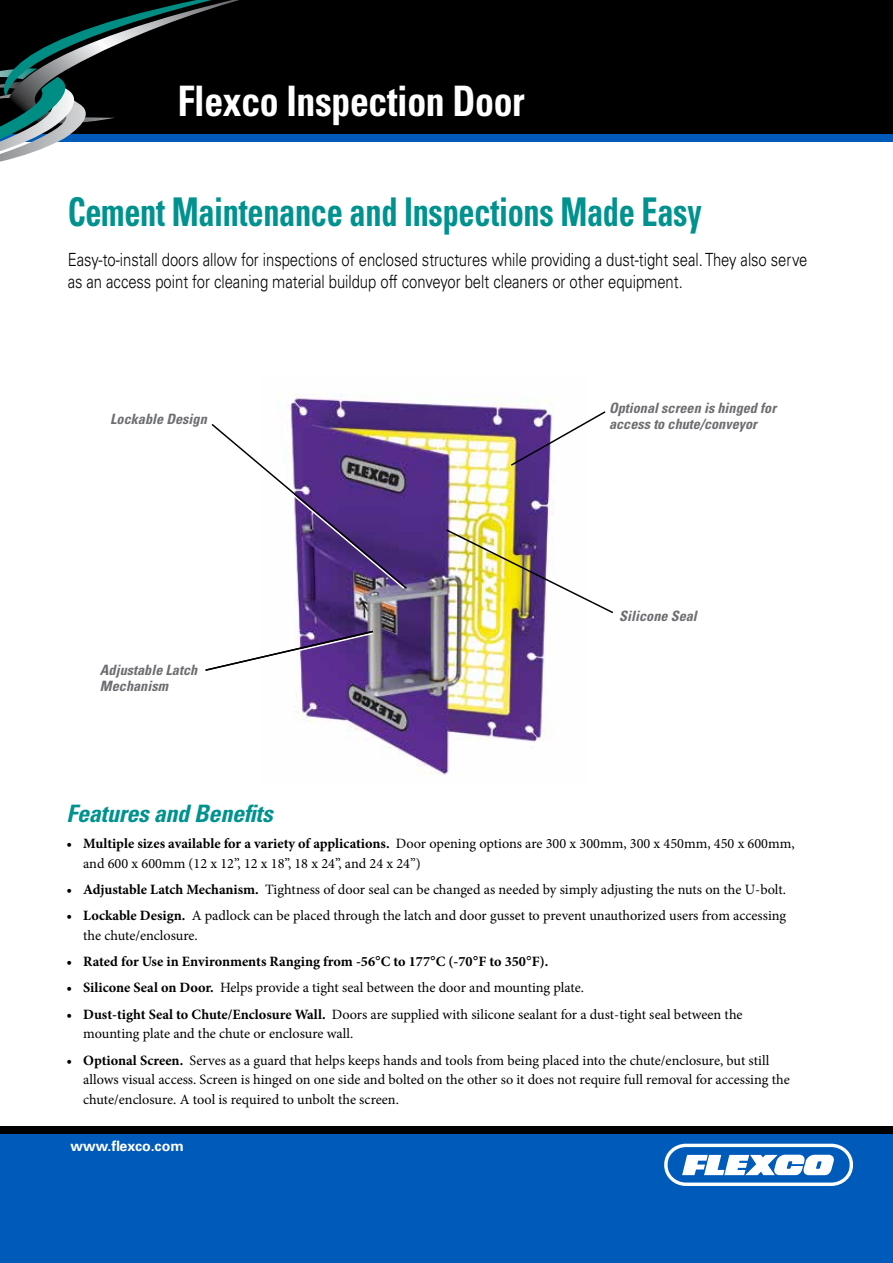
<style>
.page{position:relative;width:893px;height:1263px;background:#fff}
.page>*{position:absolute;margin:0;border:0;box-sizing:border-box;transform-origin:0 0}
.t1{font:700 condensed 42px "Univers LT Std";letter-spacing:-.01em;color:#fff;scale:.9 1}
.t2{font:700 condensed 39.6px "Univers LT Std";letter-spacing:-.01em;color:#00928f;scale:.82 1}
.t3{font:italic 700 condensed 24px "Univers LT Std";letter-spacing:-.01em;color:#00928f}
.t4{font:300 18.15px/22.5px "Univers LT Std";letter-spacing:-.005em;color:#000;scale:.82 1}
.t5{font:14.25px/19.5px "Minion Pro";color:#000}
.t6{font:italic 700 condensed 14.25px/16.5px "Univers LT Std";color:#6d6e71}
.t7{font:700 14.25px "Minion Pro";color:#000}
.t8{font:700 14.25px "Univers LT Std";color:#fff}
.s1{font-weight:700}
.s2{font-family:"Univers LT Std";font-weight:400;font-stretch:condensed}
</style>
<div class="page">
<div style="left:0;top:1134px;width:893px;height:129px;background:#005aba"></div>
<div style="left:0;top:1127px;width:893px;height:7px;background:#000"></div>
<svg style="left:664px;top:1144px;width:189px;height:42px"></svg>
<div style="left:0;top:0;width:893px;height:136px;background:#000"></div>
<div style="left:0;top:135px;width:893px;height:7px;background:#005aba"></div>
<svg style="left:0;top:0;width:239px;height:162px"></svg>
<img style="left:286px;top:393px;width:268px;height:382px">
<svg style="left:211px;top:422px;width:198px;height:168px"></svg>
<svg style="left:509px;top:410px;width:97px;height:57px"></svg>
<img style="left:444px;top:528px;width:169px;height:87px">
<svg style="left:205px;top:630px;width:170px;height:44px"></svg>
<h1 class="t1" style="left:178px;top:75px;width:387px">Flexco Inspection Door</h1>
<h2 class="t2" style="left:68px;top:187px;width:775px">Cement Maintenance and Inspections Made Easy</h2>
<p class="t4" style="left:68px;top:248px;width:903px">Easy-to-install doors allow for inspections of enclosed structures while providing a dust-tight seal. They also serve as an access point for cleaning material buildup off conveyor belt cleaners or other equipment.</p>
<p class="t6" style="left:110px;top:410px;width:98px">Lockable Design</p>
<p class="t6" style="left:609px;top:399px;width:169px">Optional screen is hinged for access to chute/conveyor</p>
<p class="t6" style="left:100px;top:662px;width:99px">Adjustable Latch<br>Mechanism</p>
<p class="t6" style="left:619px;top:607px;width:79px">Silicone Seal</p>
<h3 class="t3" style="left:67px;top:799px;width:208px">Features and Benefits</h3>
<p class="t5" style="left:83px;top:834px;width:713px;text-indent:-17px"><span class="s1">• Multiple sizes available for a variety of applications.</span> Door opening options are 300 x 300mm, 300 x 450mm, 450 x 600mm, and 600 x 600mm (12 x 12”, 12 x 18”, 18 x 24”, and 24 x 24”)</p>
<p class="t5" style="left:67px;top:880px;width:721px"><span class="s1">• Adjustable Latch Mechanism.</span> Tightness of door seal can be changed as needed by simply adjusting the nuts on the U-bolt.</p>
<p class="t5" style="left:83px;top:906px;width:704px;text-indent:-17px"><span class="s1">• Lockable Design.</span> A padlock can be placed through the latch and door gusset to prevent unauthorized users from accessing the chute/enclosure.</p>
<p class="t7" style="left:67px;top:951px;width:483px">• Rated for Use in Environments Ranging from -56<span class="s2">°</span>C to 177<span class="s2">°</span>C (-70<span class="s2">°</span>F to 350<span class="s2">°</span>F).</p>
<p class="t5" style="left:67px;top:978px;width:519px"><span class="s1">• Silicone Seal on Door.</span> Helps provide a tight seal between the door and mounting plate.</p>
<p class="t5" style="left:83px;top:1004px;width:661px;text-indent:-17px"><span class="s1">• Dust-tight Seal to Chute/Enclosure Wall.</span> Doors are supplied with silicone sealant for a dust-tight seal between the mounting plate and the chute or enclosure wall.</p>
<p class="t5" style="left:83px;top:1050px;width:708px;text-indent:-17px"><span class="s1">• Optional Screen.</span> Serves as a guard that helps keeps hands and tools from being placed into the chute/enclosure, but still allows visual access. Screen is hinged on one side and bolted on the other so it does not require full removal for accessing the chute/enclosure. A tool is required to unbolt the screen.</p>
<p class="t8" style="left:71px;top:1137px;width:115px">www.flexco.com</p>
</div>
